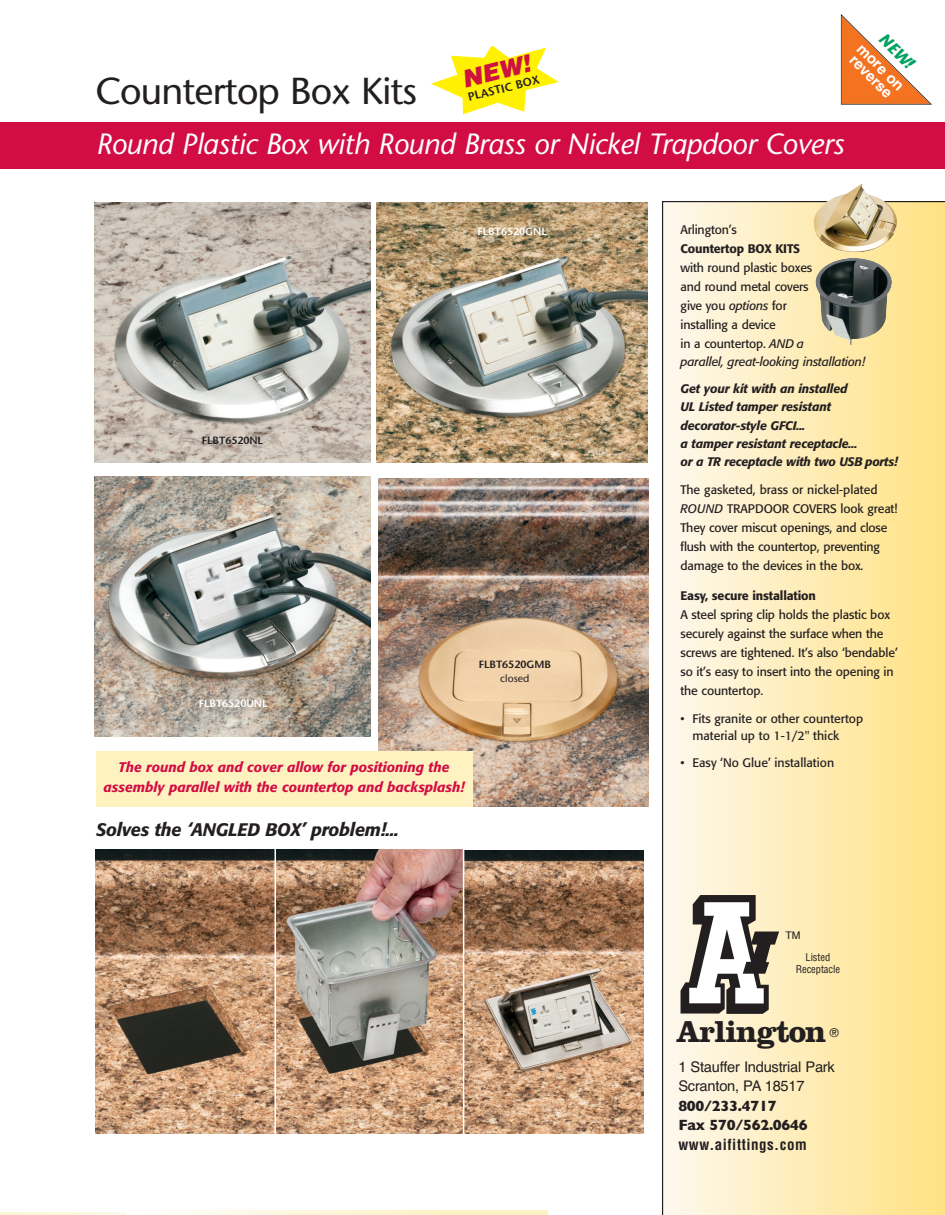
<style>
.page{position:relative;width:945px;height:1215px;background:#fff}
.page>*{position:absolute;margin:0;border:0;box-sizing:border-box;transform-origin:0 0}
.t1{font:37.5px "Stone Sans";letter-spacing:-.025em;color:#231f20}
.t2{font:700 31.5px "Clarendon";letter-spacing:-.035em;color:#231f20}
.t3{font:italic 29.25px "Stone Sans";letter-spacing:-.01em;color:#fff}
.t4{font:italic 900 24px "Helvetica";color:#cd1141}
.t5{font:italic 500 18px "Formata";letter-spacing:-.01em;color:#231f20}
.t6{font:italic 700 16.5px "Stone Sans";color:#00a261}
.t7{font:700 15px/19.5px "Gill Sans";letter-spacing:-.02em;color:#231f20}
.t8{font:700 condensed 15px "Helvetica";letter-spacing:.035em;color:#231f20}
.t9{font:700 15px/13.5px "Helvetica";color:#fff}
.t10{font:14.7px/19.5px "Helvetica";letter-spacing:-.015em;color:#231f20}
.t11{font:italic 500 13.8px/20.5px "Formata";color:#d20d44;text-align:center}
.t12{font:12.3px/18.9px "Formata";letter-spacing:-.01em;color:#231f20}
.t13{font:italic 500 12.3px/18.3px "Formata";letter-spacing:-.01em;color:#231f20}
.t14{font:500 12.3px "Formata";letter-spacing:-.01em;color:#231f20}
.t15{font:12px "Helvetica Neue";color:#221e1f}
.t16{font:600 11.7px "Stone Sans";color:#231f20}
.t17{font:600 10.5px "Stone Sans";color:#fff}
.t18{font:600 10.5px "Stone Sans";color:#231f20}
.t19{font:condensed 10.5px/12px "Helvetica";letter-spacing:-.005em;color:#231f20;text-align:center}
.t20{font:10.5px "Stone Sans";color:#231f20}
.t21{font:10.5px "Helvetica";color:#221e1f}
.s1{font-style:italic}
</style>
<div class="page">
<hr style="left:0;top:1212px;width:244px;height:3px;background:#fef7dd">
<img style="left:94px;top:202px;width:276px;height:260px">
<img style="left:377px;top:202px;width:270px;height:260px">
<svg style="left:431px;top:45px;width:128px;height:69px"></svg>
<svg style="left:662px;top:201px;width:283px;height:1014px;background:#fdebb7"></svg>
<div style="left:0;top:122px;width:945px;height:47px;background:#d20d44"></div>
<svg style="left:840px;top:14px;width:92px;height:91px"></svg>
<svg style="left:681px;top:896px;width:98px;height:118px"></svg>
<img style="left:94px;top:477px;width:276px;height:260px">
<svg style="left:126px;top:1211px;width:421px;height:4px;background:#fef6da"></svg>
<img style="left:813px;top:184px;width:84px;height:161px">
<img style="left:96px;top:849px;width:178px;height:284px">
<svg style="left:464px;top:850px;width:179px;height:283px;background:#ae8c71"></svg>
<img style="left:276px;top:849px;width:187px;height:284px">
<img style="left:378px;top:479px;width:270px;height:328px">
<div style="left:96px;top:751px;width:376px;height:56px;background:#fef2c0"></div>
<h3 class="t6" style="left:887px;top:32px;width:43px;rotate:45deg">NEW!</h3>
<p class="t9" style="left:863px;top:42px;width:61px;rotate:45deg">more on reverse</p>
<h3 class="t4" style="left:459px;top:67px;width:71px;rotate:-14deg">NEW!</h3>
<p class="t16" style="left:467px;top:93px;width:75px;rotate:-14deg">PLASTIC BOX</p>
<h1 class="t1" style="left:95px;top:76px;width:323px">Countertop Box Kits</h1>
<h3 class="t3" style="left:96px;top:133px;width:750px">Round Plastic Box with Round Brass or Nickel Trapdoor Covers</h3>
<p class="t18" style="left:202px;top:436px;width:63px">FLBT6520NL</p>
<p class="t17" style="left:477px;top:228px;width:71px">FLBT6520GNL</p>
<p class="t17" style="left:199px;top:700px;width:70px">FLBT6520UNL</p>
<p class="t18" style="left:479px;top:660px;width:74px">FLBT6520GMB</p>
<p class="t20" style="left:500px;top:674px;width:31px">closed</p>
<p class="t11" style="left:103px;top:758px;width:363px">The round box and cover allow for positioning the assembly parallel with the countertop and backsplash!</p>
<h3 class="t5" style="left:96px;top:822px;width:304px">Solves the ‘ANGLED BOX’ problem!...</h3>
<p class="t12" style="left:681px;top:222px;width:58px">Arlington’s</p>
<p class="t14" style="left:681px;top:244px;width:121px">Countertop BOX KITS</p>
<p class="t12" style="left:681px;top:260px;width:186px">with round plastic boxes<br>and round metal covers<br>give you <span class="s1">options</span> for<br>installing a device<br>in a countertop. <span class="s1">AND a<br>parallel, great-looking installation!</span></p>
<p class="t13" style="left:681px;top:381px;width:219px">Get your kit with an installed<br>UL Listed tamper resistant decorator-style GFCI...<br>a tamper resistant receptacle...<br>or a TR receptacle with two USB ports!</p>
<p class="t12" style="left:681px;top:481px;width:219px">The gasketed, brass or nickel-plated <span class="s1">ROUND</span> TRAPDOOR COVERS look great!<br>They cover miscut openings, and close flush with the countertop, preventing damage to the devices in the box.</p>
<p class="t14" style="left:681px;top:591px;width:137px">Easy, secure installation</p>
<p class="t12" style="left:681px;top:607px;width:219px">A steel spring clip holds the plastic box securely against the surface when the screws are tightened. It’s also ‘bendable’ so it’s easy to insert into the opening in the countertop.</p>
<p class="t12" style="left:693px;top:712px;width:172px;line-height:16.6px;text-indent:-12px">• Fits granite or other countertop material up to 1-1/2" thick</p>
<p class="t12" style="left:681px;top:754px;width:155px">• Easy ‘No Glue’ installation</p>
<p class="t21" style="left:785px;top:928px;width:17px">TM</p>
<p class="t19" style="left:796px;top:951px;width:46px">Listed<br>Receptacle</p>
<h2 class="t2" style="left:676px;top:1021px;width:152px">Arlington</h2>
<p class="t15" style="left:830px;top:1024px;width:11px">®</p>
<p class="t10" style="left:678px;top:1057px;width:158px">1 Stauffer Industrial Park<br>Scranton, PA 18517</p>
<p class="t7" style="left:678px;top:1096px;width:131px">800/233.4717<br>Fax 570/562.0646</p>
<p class="t8" style="left:678px;top:1136px;width:130px">www.aifittings.com</p>
</div>
